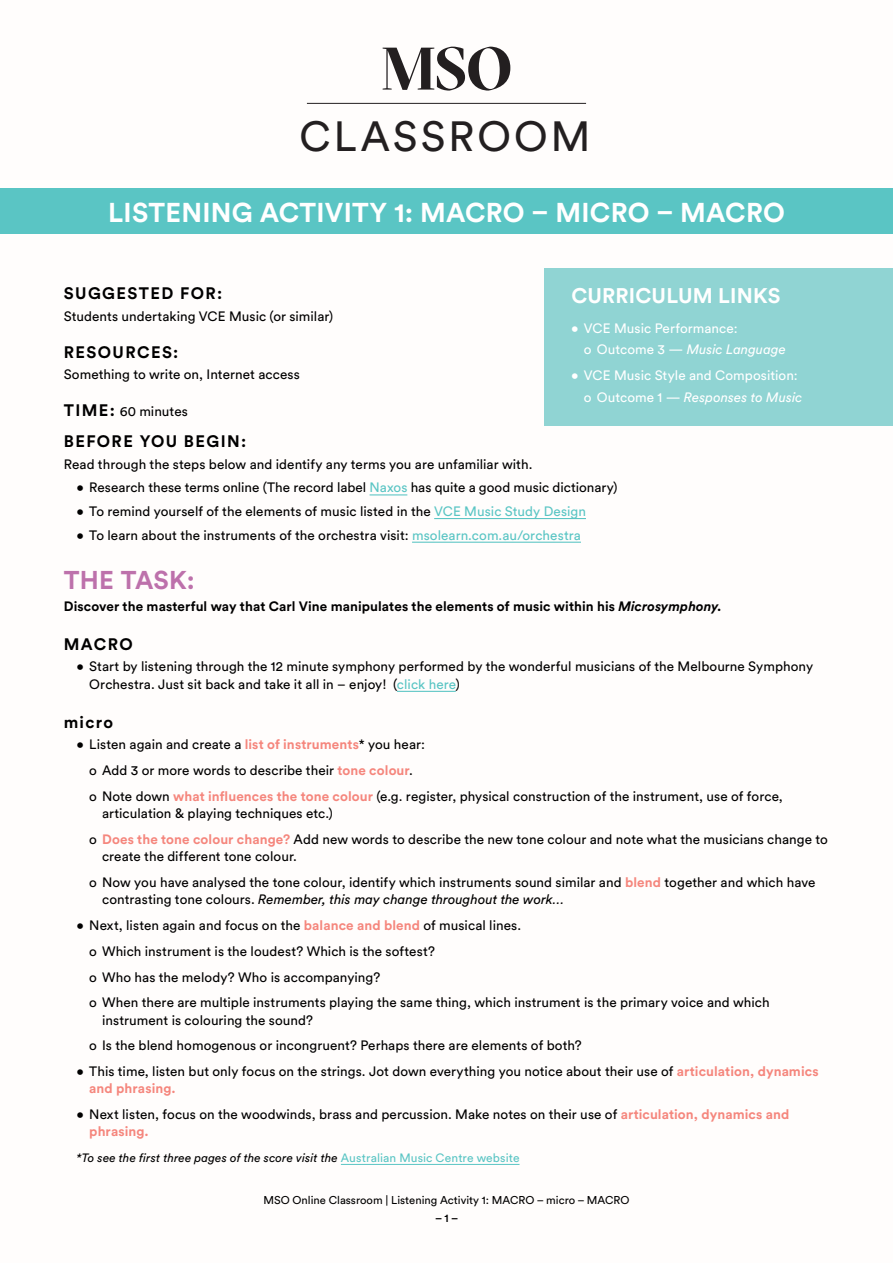
<style>
.page{position:relative;width:893px;height:1263px;background:#fff}
.page>*{position:absolute;margin:0;border:0;box-sizing:border-box;transform-origin:0 0}
.t1{font:41.85px "Circular Pro";letter-spacing:.075em;color:#231f20}
.t2{font:700 27px "Circular Pro";letter-spacing:.01em;color:#fff}
.t3{font:700 25.5px "Circular Pro";letter-spacing:.01em;color:#bd71ab}
.t4{font:700 21px "Circular Pro";letter-spacing:.01em;color:#fff}
.t5{font:700 16.5px "Circular Pro";letter-spacing:.085em;color:#000}
.t6{font:13.5px/25.8px "Circular Pro";letter-spacing:.005em;color:#000}
.t7{font:13.5px/21.5px "Circular Pro";letter-spacing:.005em;color:#fff}
.t8{font:700 13.5px "Circular Pro";letter-spacing:.005em;color:#000}
.t9{font:italic 13.5px "Circular Pro";color:#000}
.t10{font:italic 12px "Circular Pro";letter-spacing:.005em;color:#000}
.t11{font:11.25px "Circular Pro";color:#000}
.t12{font:500 11.25px "Circular Pro";color:#000}
.s1{font-weight:700;font-size:16.5px}
.s2{color:#5ac5c4}
.s3{font-style:italic}
.s4{font-weight:700;color:#f5867d}
.s5{font-style:normal}
.s6{font-style:normal;color:#5ac5c4}
</style>
<div class="page">
<div style="left:0;top:188px;width:893px;height:46px;background:#5ac5c4"></div>
<hr style="left:370px;top:494px;width:37px;height:1px;background:#5ac5c4">
<hr style="left:434px;top:518px;width:152px;height:1px;background:#5ac5c4">
<hr style="left:412px;top:542px;width:169px;height:1px;background:#5ac5c4">
<div style="left:544px;top:268px;width:349px;height:157px;background:#90d4d3"></div>
<hr style="left:397px;top:691px;width:59px;height:1px;background:#5ac5c4">
<hr style="left:341px;top:1164px;width:178px;height:1px;background:#5ac5c4">
<svg style="left:383px;top:47px;width:127px;height:44px"></svg>
<hr style="left:307px;top:103px;width:279px;height:1px;background:#231f20">
<h1 class="t1" style="left:299px;top:109px;width:293px">CLASSROOM</h1>
<h2 class="t2" style="left:108px;top:194px;width:678px">LISTENING ACTIVITY 1: MACRO – MICRO – MACRO</h2>
<p class="t5" style="left:64px;top:282px;width:160px">SUGGESTED FOR:</p>
<p class="t6" style="left:64px;top:302px;width:271px">Students undertaking VCE Music (or similar)</p>
<p class="t5" style="left:64px;top:341px;width:116px">RESOURCES:</p>
<p class="t6" style="left:64px;top:361px;width:238px">Something to write on, Internet access</p>
<p class="t6" style="left:64px;top:398px;width:126px"><span class="s1">TIME:</span> 60 minutes</p>
<p class="t5" style="left:64px;top:430px;width:184px">BEFORE YOU BEGIN:</p>
<p class="t6" style="left:64px;top:450px;width:470px">Read through the steps below and identify any terms you are unfamiliar with.</p>
<p class="t6" style="left:77px;top:474px;width:542px">• Research these terms online (The record label <span class="s2">Naxos</span> has quite a good music dictionary)</p>
<p class="t6" style="left:77px;top:498px;width:511px">• To remind yourself of the elements of music listed in the <span class="s2">VCE Music Study Design</span></p>
<p class="t6" style="left:77px;top:521px;width:506px">• To learn about the instruments of the orchestra visit: <span class="s2">msolearn.com.au/orchestra</span></p>
<h3 class="t3" style="left:64px;top:563px;width:132px">THE TASK:</h3>
<p class="t8" style="left:64px;top:597px;width:659px">Discover the masterful way that Carl Vine manipulates the elements of music within his <span class="s3">Microsymphony</span>.</p>
<h3 class="t4" style="left:571px;top:281px;width:211px">CURRICULUM LINKS</h3>
<p class="t7" style="left:584px;top:317px;width:203px;text-indent:-13px">• VCE Music Performance:<br>o Outcome 3 — <span class="s3">Music Language</span></p>
<p class="t7" style="left:584px;top:364px;width:220px;text-indent:-13px">• VCE Music Style and Composition: o Outcome 1 — <span class="s3">Responses to Music</span></p>
<p class="t5" style="left:64px;top:633px;width:70px">MACRO</p>
<p class="t6" style="left:89px;top:657px;width:725px;line-height:17.2px;text-indent:-13px">• Start by listening through the 12 minute symphony performed by the wonderful musicians of the Melbourne Symphony<br>Orchestra. Just sit back and take it all in – enjoy! (<span class="s2">click here</span>)</p>
<p class="t5" style="left:64px;top:711px;width:51px">micro</p>
<p class="t6" style="left:89px;top:731px;width:695px;text-indent:-13px">• Listen again and create a <span class="s4">list of instruments</span>* you hear:<br>o Add 3 or more words to describe their <span class="s4">tone colour</span>.<br>o Note down <span class="s4">what influences the tone colour</span> (e.g. register, physical construction of the instrument, use of force,</p>
<p class="t6" style="left:89px;top:800px;width:740px;text-indent:13px">articulation &amp; playing techniques etc.)<br>o <span class="s4">Does the tone colour change?</span> Add new words to describe the new tone colour and note what the musicians change to</p>
<p class="t6" style="left:89px;top:843px;width:728px;text-indent:13px">create the different tone colour.<br>o Now you have analysed the tone colour, identify which instruments sound similar and <span class="s4">blend</span> together and which have</p>
<p class="t9" style="left:102px;top:890px;width:464px"><span class="s5">contrasting tone colours.</span> Remember, this may change throughout the work…</p>
<p class="t6" style="left:89px;top:912px;width:682px;text-indent:-13px">• Next, listen again and focus on the <span class="s4">balance and blend</span> of musical lines.<br>o Which instrument is the loudest? Which is the softest?<br>o Who has the melody? Who is accompanying?<br>o When there are multiple instruments playing the same thing, which instrument is the primary voice and which</p>
<p class="t6" style="left:89px;top:1006px;width:494px;text-indent:13px">instrument is colouring the sound?<br>o Is the blend homogenous or incongruent? Perhaps there are elements of both?</p>
<p class="t6" style="left:89px;top:1062px;width:731px;line-height:17.2px;text-indent:-13px">• This time, listen but only focus on the strings. Jot down everything you notice about their use of <span class="s4">articulation, dynamics and phrasing.</span></p>
<p class="t6" style="left:89px;top:1105px;width:702px;line-height:17.2px;text-indent:-13px">• Next listen, focus on the woodwinds, brass and percussion. Make notes on their use of <span class="s4">articulation, dynamics and phrasing.</span></p>
<p class="t10" style="left:77px;top:1150px;width:444px">*To see the first three pages of the score visit the <span class="s6">Australian Music Centre website</span></p>
<p class="t11" style="left:263px;top:1192px;width:368px">MSO Online Classroom | Listening Activity 1: MACRO – micro – MACRO</p>
<p class="t12" style="left:435px;top:1210px;width:25px">– 1 –</p>
</div>
